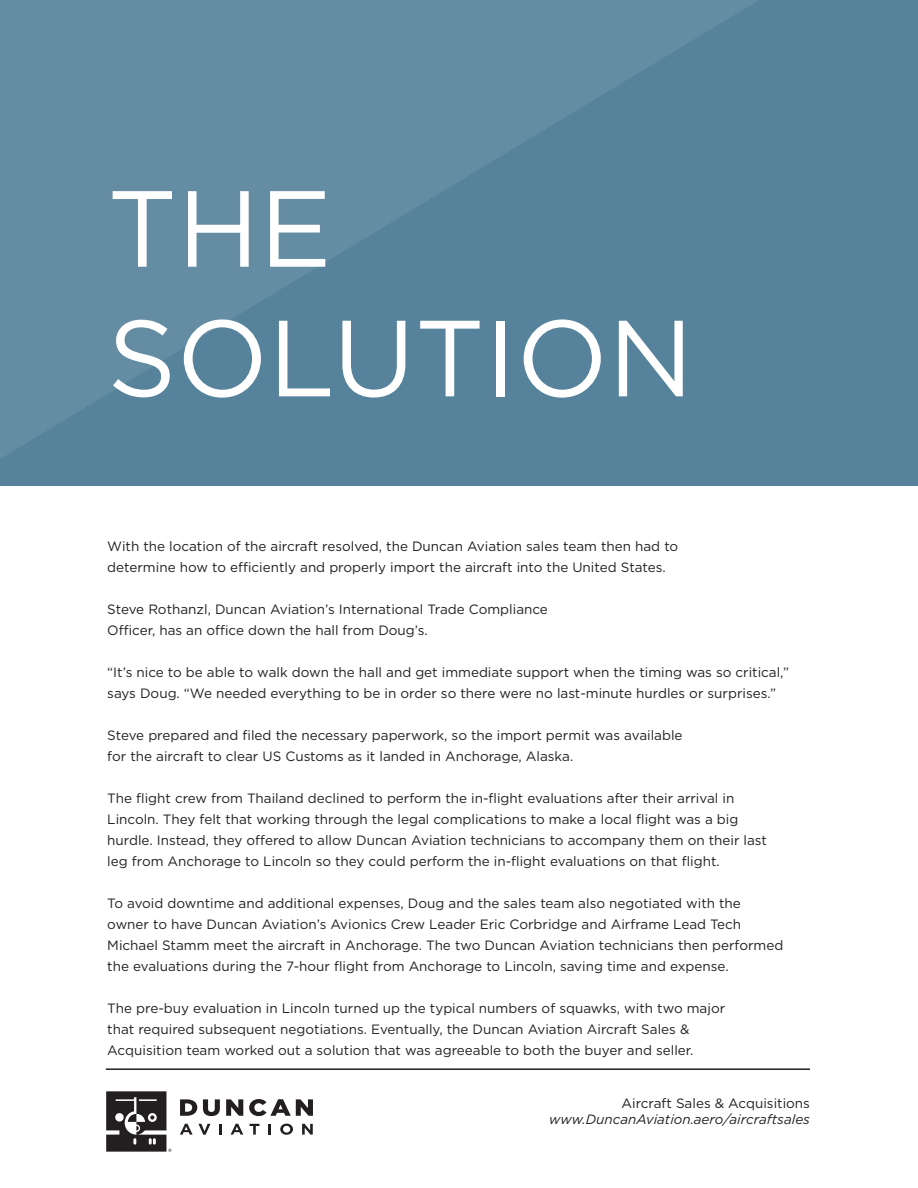
<style>
.page{position:relative;width:918px;height:1188px;background:#fff}
.page>*{position:absolute;margin:0;border:0;box-sizing:border-box;transform-origin:0 0}
.t1{font:108px "Gotham";color:#fff}
.t2{font:13.5px/21px "Gotham";color:#231f20}
.t3{font:italic 13.5px "Gotham";color:#231f20}
</style>
<div class="page">
<hr style="left:106px;top:1068px;width:704px;height:2px;background:#231f20">
<svg style="left:180px;top:1099px;width:17px;height:17px"></svg>
<svg style="left:203px;top:1099px;width:17px;height:17px"></svg>
<svg style="left:226px;top:1099px;width:17px;height:17px"></svg>
<svg style="left:249px;top:1099px;width:64px;height:17px"></svg>
<svg style="left:180px;top:1124px;width:30px;height:11px"></svg>
<svg style="left:219px;top:1124px;width:3px;height:11px"></svg>
<svg style="left:231px;top:1124px;width:12px;height:11px"></svg>
<svg style="left:250px;top:1124px;width:9px;height:11px"></svg>
<svg style="left:268px;top:1124px;width:3px;height:11px"></svg>
<svg style="left:280px;top:1124px;width:13px;height:11px"></svg>
<svg style="left:302px;top:1124px;width:11px;height:11px"></svg>
<svg style="left:106px;top:1091px;width:66px;height:61px"></svg>
<svg style="left:0;top:0;width:918px;height:486px;background:#5b869e"></svg>
<p class="t1" style="left:107px;top:159px;width:226px">THE</p>
<p class="t1" style="left:107px;top:289px;width:588px">SOLUTION</p>
<p class="t2" style="left:107px;top:535px;width:572px">With the location of the aircraft resolved, the Duncan Aviation sales team then had to determine how to efficiently and properly import the aircraft into the United States.</p>
<p class="t2" style="left:107px;top:598px;width:442px">Steve Rothanzl, Duncan Aviation’s International Trade Compliance<br>Officer, has an office down the hall from Doug’s.</p>
<p class="t2" style="left:107px;top:661px;width:683px">“It’s nice to be able to walk down the hall and get immediate support when the timing was so critical,” says Doug. “We needed everything to be in order so there were no last-minute hurdles or surprises.”</p>
<p class="t2" style="left:107px;top:724px;width:577px">Steve prepared and filed the necessary paperwork, so the import permit was available for the aircraft to clear US Customs as it landed in Anchorage, Alaska.</p>
<p class="t2" style="left:107px;top:787px;width:661px">The flight crew from Thailand declined to perform the in-flight evaluations after their arrival in Lincoln. They felt that working through the legal complications to make a local flight was a big hurdle. Instead, they offered to allow Duncan Aviation technicians to accompany them on their last leg from Anchorage to Lincoln so they could perform the in-flight evaluations on that flight.</p>
<p class="t2" style="left:107px;top:892px;width:678px">To avoid downtime and additional expenses, Doug and the sales team also negotiated with the owner to have Duncan Aviation’s Avionics Crew Leader Eric Corbridge and Airframe Lead Tech Michael Stamm meet the aircraft in Anchorage. The two Duncan Aviation technicians then performed the evaluations during the 7-hour flight from Anchorage to Lincoln, saving time and expense.</p>
<p class="t2" style="left:107px;top:997px;width:619px">The pre-buy evaluation in Lincoln turned up the typical numbers of squawks, with two major that required subsequent negotiations. Eventually, the Duncan Aviation Aircraft Sales &amp;<br>Acquisition team worked out a solution that was agreeable to both the buyer and seller.</p>
<p class="t2" style="left:622px;top:1093px;width:190px">Aircraft Sales &amp; Acquisitions</p>
<p class="t3" style="left:549px;top:1111px;width:262px">www.DuncanAviation.aero/aircraftsales</p>
</div>
